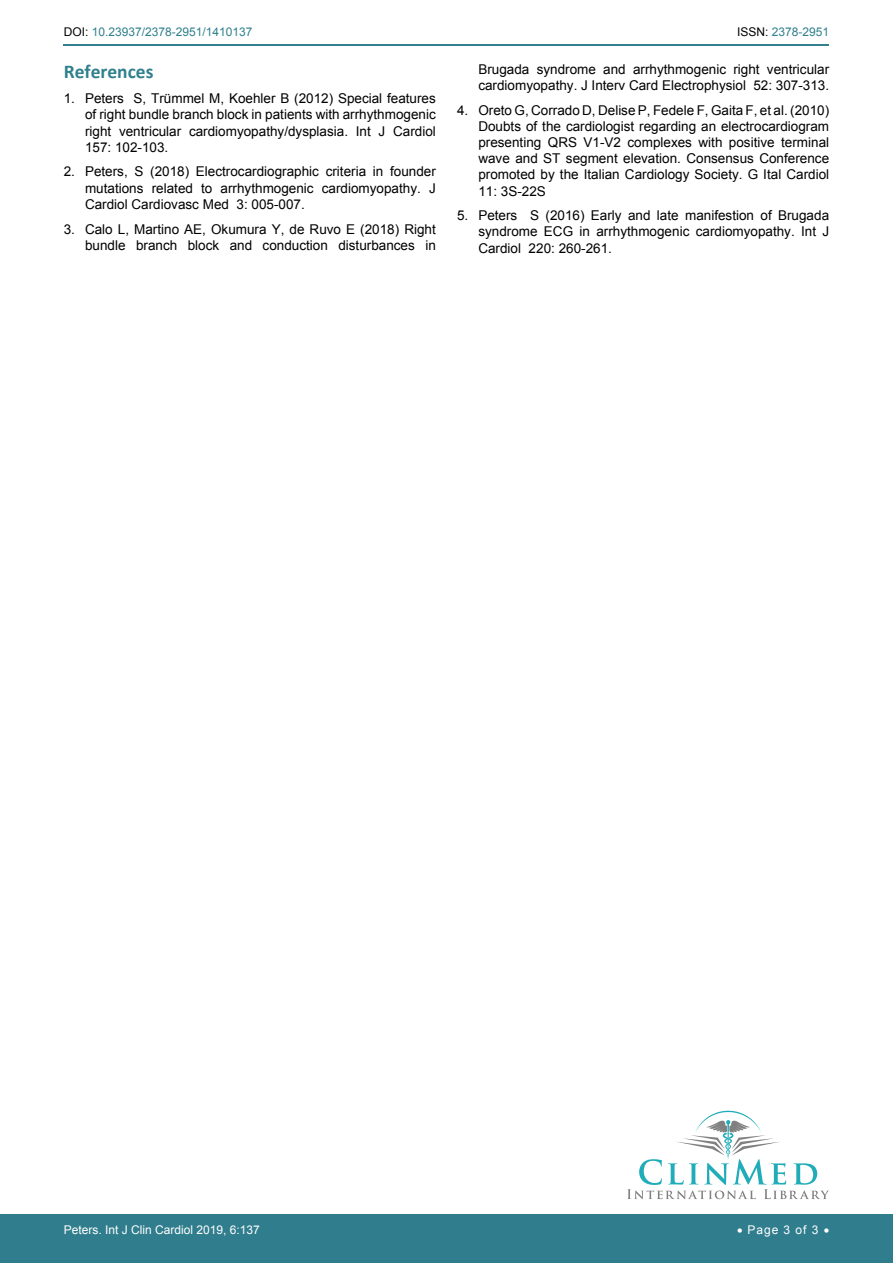
<style>
.page{position:relative;width:893px;height:1263px;background:#fff}
.page>*{position:absolute;margin:0;border:0;box-sizing:border-box;transform-origin:0 0}
.t1{font:700 19.5px "Calibri";color:#30808d}
.t2{font:13.5px/16.2px "Arial";color:#000;text-align:justify}
.t3{font:12px "Arial";color:#30808d}
.t4{font:12px "Arial";color:#fff}
.s1{color:#000}
</style>
<div class="page">
<hr style="left:64px;top:44px;width:765px;height:2px;background:#30808d">
<div style="left:0;top:1215px;width:893px;height:48px;background:#307d8d"></div>
<svg style="left:627px;top:1111px;width:202px;height:88px"></svg>
<p class="t3" style="left:64px;top:24px;width:190px"><span class="s1">DOI:</span> 10.23937/2378-2951/1410137</p>
<p class="t3" style="left:737px;top:24px;width:94px"><span class="s1">ISSN:</span> 2378-2951</p>
<h1 class="t1" style="left:64px;top:59px;width:91px">References</h1>
<p class="t2" style="left:85px;top:90px;width:352px;text-indent:-21px">1. Peters S, Trümmel M, Koehler B (2012) Special features of right bundle branch block in patients with arrhythmogenic right ventricular cardiomyopathy/dysplasia. Int J Cardiol 157: 102-103.</p>
<p class="t2" style="left:85px;top:164px;width:352px;text-indent:-21px">2. Peters, S (2018) Electrocardiographic criteria in founder mutations related to arrhythmogenic cardiomyopathy. J Cardiol Cardiovasc Med 3: 005-007.</p>
<p class="t2" style="left:64px;top:221px;width:374px;text-align:right">3. Calo L, Martino AE, Okumura Y, de Ruvo E (2018) Right bundle branch block and conduction disturbances in</p>
<p class="t2" style="left:478px;top:61px;width:352px">Brugada syndrome and arrhythmogenic right ventricular cardiomyopathy. J Interv Card Electrophysiol 52: 307-313.</p>
<p class="t2" style="left:478px;top:102px;width:352px;text-indent:-21px">4. Oreto G, Corrado D, Delise P, Fedele F, Gaita F, et al. (2010)<br>Doubts of the cardiologist regarding an electrocardiogram presenting QRS V1-V2 complexes with positive terminal wave and ST segment elevation. Consensus Conference promoted by the Italian Cardiology Society. G Ital Cardiol 11: 3S-22S</p>
<p class="t2" style="left:478px;top:208px;width:352px;text-indent:-21px">5. Peters S (2016) Early and late manifestion of Brugada syndrome ECG in arrhythmogenic cardiomyopathy. Int J Cardiol 220: 260-261.</p>
<p class="t4" style="left:64px;top:1221px;width:198px">Peters. Int J Clin Cardiol 2019, 6:137</p>
<p class="t4" style="left:737px;top:1221px;width:94px">• Page 3 of 3 •</p>
</div>
